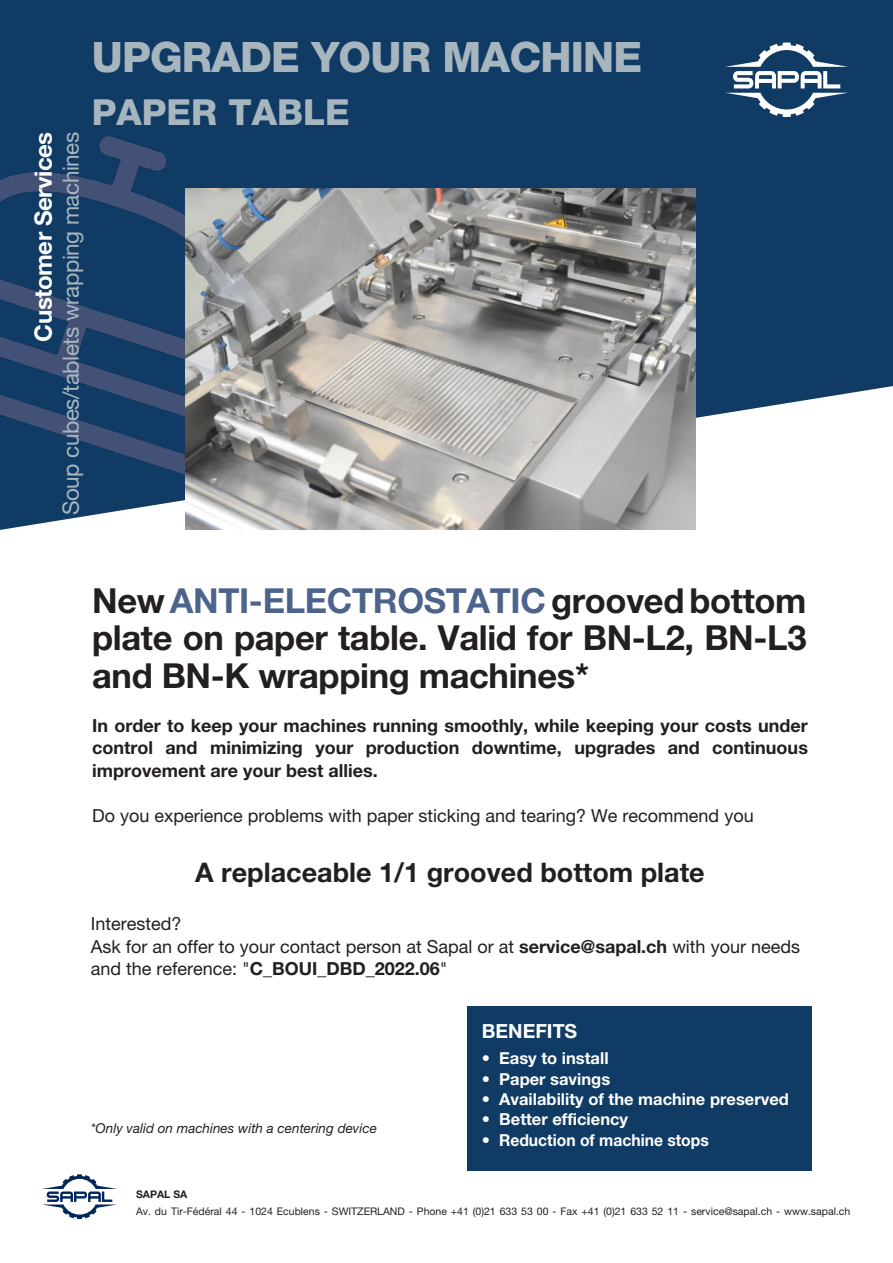
<style>
.page{position:relative;width:893px;height:1263px;background:#fff}
.page>*{position:absolute;margin:0;border:0;box-sizing:border-box;transform-origin:0 0}
.Title_subhead_15pt_1{font:800 42px "Helvetica Neue";letter-spacing:-.02em;color:#a7b6be}
.Title_subhead_15pt_1-2{font:800 36px "Helvetica Neue";color:#a7b6be}
.t1{font:700 34.5px/37.5px "Helvetica Neue";letter-spacing:-.01em;color:#231f20;text-align:justify}
.Subhead_9pt_13_606pt{font:700 27px "Helvetica Neue";color:#231f20}
.Title_subhead_15pt_1-3{font:700 24px "Helvetica Neue";letter-spacing:-.02em;color:#fff}
.Title_subhead_15pt_1-4{font:22.5px "Helvetica Neue";letter-spacing:-.02em;color:#a7b6be}
._15_Corps_Texte{font:700 19.5px "Helvetica Neue";color:#fff}
.Subhead_9pt_13_606pt-2{font:18px/22.5px "Helvetica Neue";color:#231f20}
.Subhead_9pt_13_606pt-3{font:700 18px/22.5px "Helvetica Neue";color:#231f20;text-align:justify}
._15_Corps_Texte-2{font:700 16.5px "Helvetica Neue";color:#fff}
.Subhead_9pt_13_606pt-4{font:italic 13.5px "Helvetica Neue";color:#231f20}
.t2{font:10.5px "Helvetica Neue";color:#231f20}
.t3{font:700 10.5px "Helvetica Neue";color:#231f20}
.s1{color:#4c648c}
.s2{font-family:"Helvetica Neue Bold 3"}
.s3{font-weight:700}
</style>
<div class="page">
<svg style="left:0;top:0;width:893px;height:530px;background:#2f5578"></svg>
<svg style="left:725px;top:43px;width:123px;height:74px"></svg>
<img style="left:0;top:70px;width:304px;height:460px">
<div style="left:468px;top:1006px;width:344px;height:164px;background:#0f3b64"></div>
<svg style="left:43px;top:1174px;width:73px;height:45px"></svg>
<img style="left:185px;top:189px;width:511px;height:340px">
<p class="Title_subhead_15pt_1-3" style="left:29px;top:341px;width:211px;rotate:-90deg">Customer Services</p>
<p class="Title_subhead_15pt_1-4" style="left:58px;top:515px;width:385px;rotate:-90deg">Soup cubes/tablets wrapping machines</p>
<p class="Title_subhead_15pt_1" style="left:92px;top:33px;width:552px">UPGRADE YOUR MACHINE</p>
<p class="Title_subhead_15pt_1-2" style="left:92px;top:91px;width:259px">PAPER TABLE</p>
<p class="t1" style="left:92px;top:581px;width:716px">New <span class="s1">ANTI-ELECTROSTATIC</span> grooved bottom plate on paper table. Valid for BN-L2, BN-L3 and BN-K wrapping machines*</p>
<p class="Subhead_9pt_13_606pt-3" style="left:92px;top:713px;width:717px">In order to keep your machines running smoothly, while keeping your costs under control and minimizing your production downtime, upgrades and continuous improvement are your best allies.</p>
<p class="Subhead_9pt_13_606pt-2" style="left:92px;top:803px;width:663px">Do you experience problems with paper sticking and tearing? We recommend you</p>
<p class="Subhead_9pt_13_606pt" style="left:195px;top:855px;width:511px">A replaceable 1/1 grooved bottom plate</p>
<p class="Subhead_9pt_13_606pt-2" style="left:91px;top:912px;width:711px">Interested?<br>Ask for an offer to your contact person at Sapal or at <span class="s2">service@sapal.ch</span> with your needs and the reference: "<span class="s3">C_BOUI_DBD_2022.06</span>"</p>
<p class="Subhead_9pt_13_606pt-4" style="left:91px;top:1120px;width:288px">*Only valid on machines with a centering device</p>
<p class="_15_Corps_Texte" style="left:482px;top:1019px;width:97px">BENEFITS</p>
<p class="_15_Corps_Texte-2" style="left:482px;top:1048px;width:128px">• Easy to install</p>
<p class="_15_Corps_Texte-2" style="left:482px;top:1068px;width:130px">• Paper savings</p>
<p class="_15_Corps_Texte-2" style="left:482px;top:1089px;width:308px">• Availability of the machine preserved</p>
<p class="_15_Corps_Texte-2" style="left:482px;top:1109px;width:148px">• Better efficiency</p>
<p class="_15_Corps_Texte-2" style="left:482px;top:1130px;width:228px">• Reduction of machine stops</p>
<p class="t3" style="left:136px;top:1188px;width:53px">SAPAL SA</p>
<p class="t2" style="left:136px;top:1204px;width:716px">Av. du Tir-Fédéral 44 - 1024 Ecublens - SWITZERLAND - Phone +41 (0)21 633 53 00 - Fax +41 (0)21 633 52 11 - service@sapal.ch - www.sapal.ch</p>
</div>
